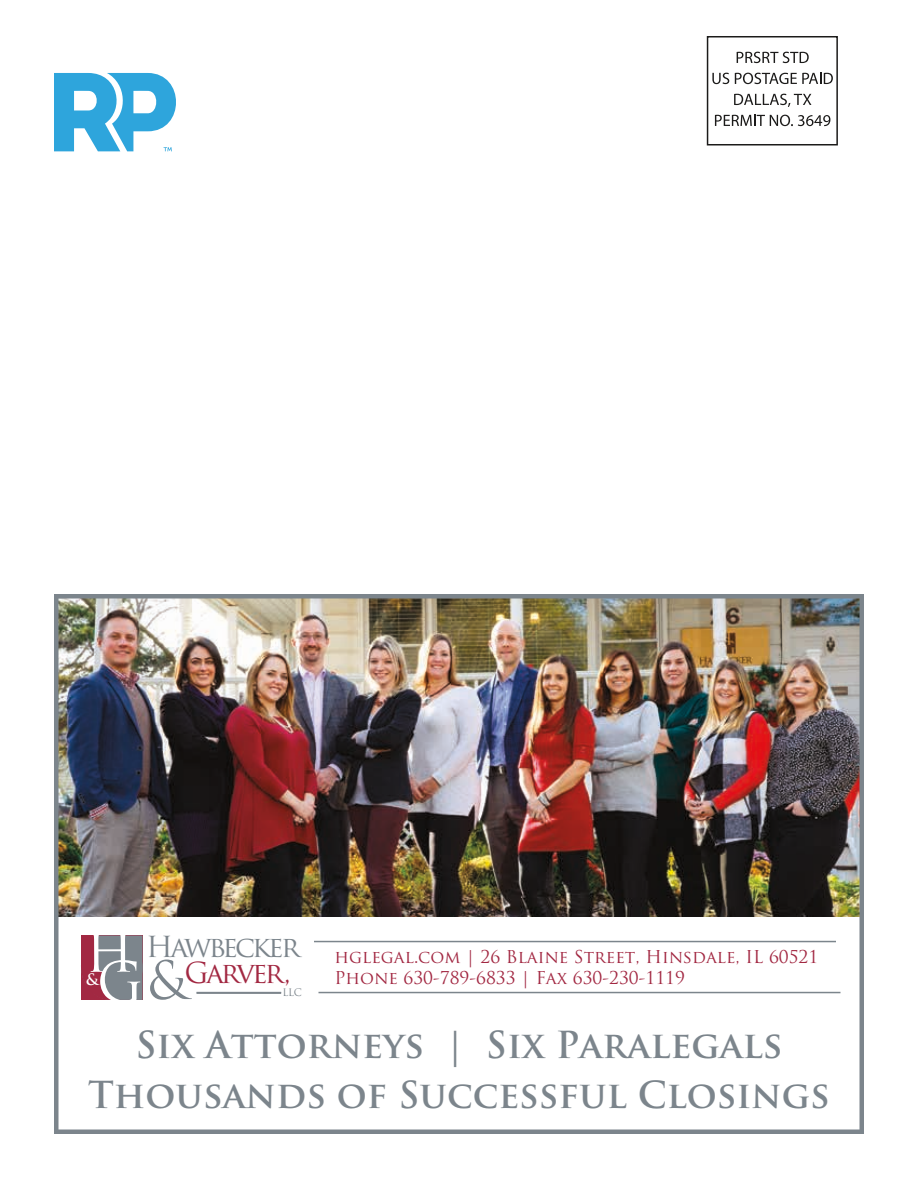
<style>
.page{position:relative;width:918px;height:1188px;background:#fff}
.page>*{position:absolute;margin:0;border:0;box-sizing:border-box;transform-origin:0 0}
.t1{font:54.6px "Trajan Pro";color:#fff}
.t2{font:51.3px "Trajan Pro";color:#fff}
.t3{font:51.3px "Trajan Pro";color:#7c858c}
.t4{font:700 36.3px/50.1px "Trajan Pro";color:#7c858c;text-align:center}
.t5{font:28.2px "Trajan Pro";letter-spacing:-.1em;color:#a22842}
.t6{font:17.25px/20.7px "Trajan Pro";color:#a22842}
.t7{font:700 15.3px "Trajan Pro";color:#fff}
.t8{font:10.05px "Trajan Pro";color:#7c858c}
</style>
<div class="page">
<div style="left:707px;top:36px;width:131px;height:109px;border:2px solid #1c1b1a"></div>
<svg style="left:737px;top:52px;width:72px;height:11px"></svg>
<svg style="left:712px;top:73px;width:17px;height:11px"></svg>
<svg style="left:735px;top:73px;width:98px;height:11px"></svg>
<svg style="left:734px;top:94px;width:77px;height:13px"></svg>
<svg style="left:715px;top:115px;width:115px;height:11px"></svg>
<svg style="left:54px;top:73px;width:122px;height:78px"></svg>
<img style="left:54px;top:594px;width:810px;height:540px">
<h2 class="t2" style="left:85px;top:921px;width:51px">H</h2>
<p class="t7" style="left:86px;top:970px;width:14px">&amp;</p>
<h1 class="t1" style="left:97px;top:948px;width:48px">G</h1>
<p class="t6" style="left:334px;top:947px;width:485px;text-indent:-188px"><sup>Hawbecker</sup> hglegal.com | 26 Blaine Street, Hinsdale, IL 60521<br>Phone 630-789-6833 | Fax 630-230-1119</p>
<h2 class="t3" style="left:147px;top:948px;width:41px">&amp;</h2>
<h3 class="t5" style="left:185px;top:955px;width:108px">Garver,</h3>
<p class="t8" style="left:283px;top:986px;width:21px">LLC</p>
<h3 class="t4" style="left:88px;top:1020px;width:743px">Six Attorneys | Six Paralegals<br>Thousands of Successful Closings</h3>
</div>
